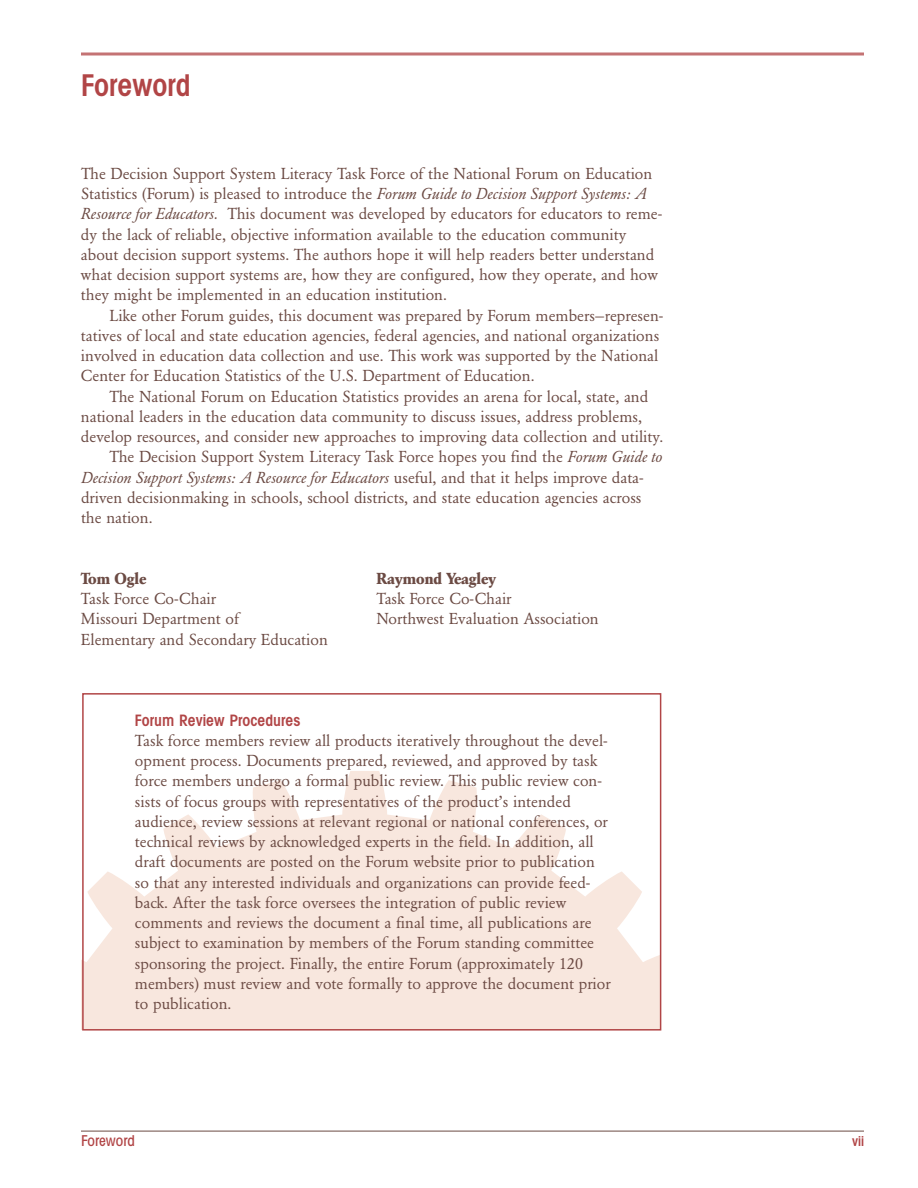
<style>
.page{position:relative;width:918px;height:1188px;background:#fff}
.page>*{position:absolute;margin:0;border:0;box-sizing:border-box;transform-origin:0 0}
.t1{font:600 condensed 30px "Avant Garde";color:#b14546}
.t2{font:15.75px/20.2px "Garamond BE";color:#6b4a43}
.t3{font:600 condensed 15.75px "Avant Garde";color:#b14546}
.t4{font:500 condensed 15px "Avant Garde";color:#b14546}
.t5{font:600 condensed 13.5px "Avant Garde";color:#b14546}
.s1{font-style:italic}
.s2{font-weight:700}
</style>
<div class="page">
<hr style="left:81px;top:1131px;width:783px;height:1px;background:#6b4a43">
<svg style="left:81px;top:52px;width:783px;height:4px;background:#d29596"></svg>
<svg style="left:81px;top:771px;width:577px;height:259px;fill:#f8e7de"></svg>
<div style="left:82px;top:693px;width:579px;height:338px;border:2px solid #b14546"></div>
<p class="t1" style="left:81px;top:74px;width:111px">Foreword</p>
<p class="t2" style="left:81px;top:165px;width:583px">The Decision Support System Literacy Task Force of the National Forum on Education Statistics (Forum) is pleased to introduce the <span class="s1">Forum Guide to Decision Support Systems: A Resource for Educators.</span> This document was developed by educators for educators to reme&shy;dy the lack of reliable, objective information available to the education community about decision support systems. The authors hope it will help readers better understand what decision support systems are, how they are configured, how they operate, and how they might be implemented in an education institution.</p>
<p class="t2" style="left:81px;top:306px;width:584px;text-indent:29px">Like other Forum guides, this document was prepared by Forum members—represen&shy;tatives of local and state education agencies, federal agencies, and national organizations involved in education data collection and use. This work was supported by the National Center for Education Statistics of the U.S. Department of Education.</p>
<p class="t2" style="left:81px;top:387px;width:584px;text-indent:29px">The National Forum on Education Statistics provides an arena for local, state, and national leaders in the education data community to discuss issues, address problems, develop resources, and consider new approaches to improving data collection and utility.</p>
<p class="t2" style="left:81px;top:448px;width:583px;text-indent:28px">The Decision Support System Literacy Task Force hopes you find the <span class="s1">Forum Guide to Decision Support Systems: A Resource for Educators</span> useful, and that it helps improve data&shy;driven decisionmaking in schools, school districts, and state education agencies across the nation.</p>
<p class="t2" style="left:81px;top:570px;width:248px"><span class="s2">Tom Ogle<br></span>Task Force Co-Chair<br>Missouri Department of<br>Elementary and Secondary Education</p>
<p class="t2" style="left:376px;top:570px;width:224px"><span class="s2">Raymond Yeagley<br></span>Task Force Co-Chair<br>Northwest Evaluation Association</p>
<p class="t3" style="left:135px;top:714px;width:167px">Forum Review Procedures</p>
<p class="t2" style="left:135px;top:732px;width:477px">Task force members review all products iteratively throughout the devel&shy;opment process. Documents prepared, reviewed, and approved by task force members undergo a formal public review. This public review con&shy;sists of focus groups with representatives of the product’s intended audience, review sessions at relevant regional or national conferences, or technical reviews by acknowledged experts in the field. In addition, all draft documents are posted on the Forum website prior to publication so that any interested individuals and organizations can provide feed&shy;back. After the task force oversees the integration of public review comments and reviews the document a final time, all publications are subject to examination by members of the Forum standing committee sponsoring the project. Finally, the entire Forum (approximately 120 members) must review and vote formally to approve the document prior to publication.</p>
<p class="t4" style="left:81px;top:1135px;width:56px">Foreword</p>
<p class="t5" style="left:852px;top:1137px;width:13px">vii</p>
</div>
